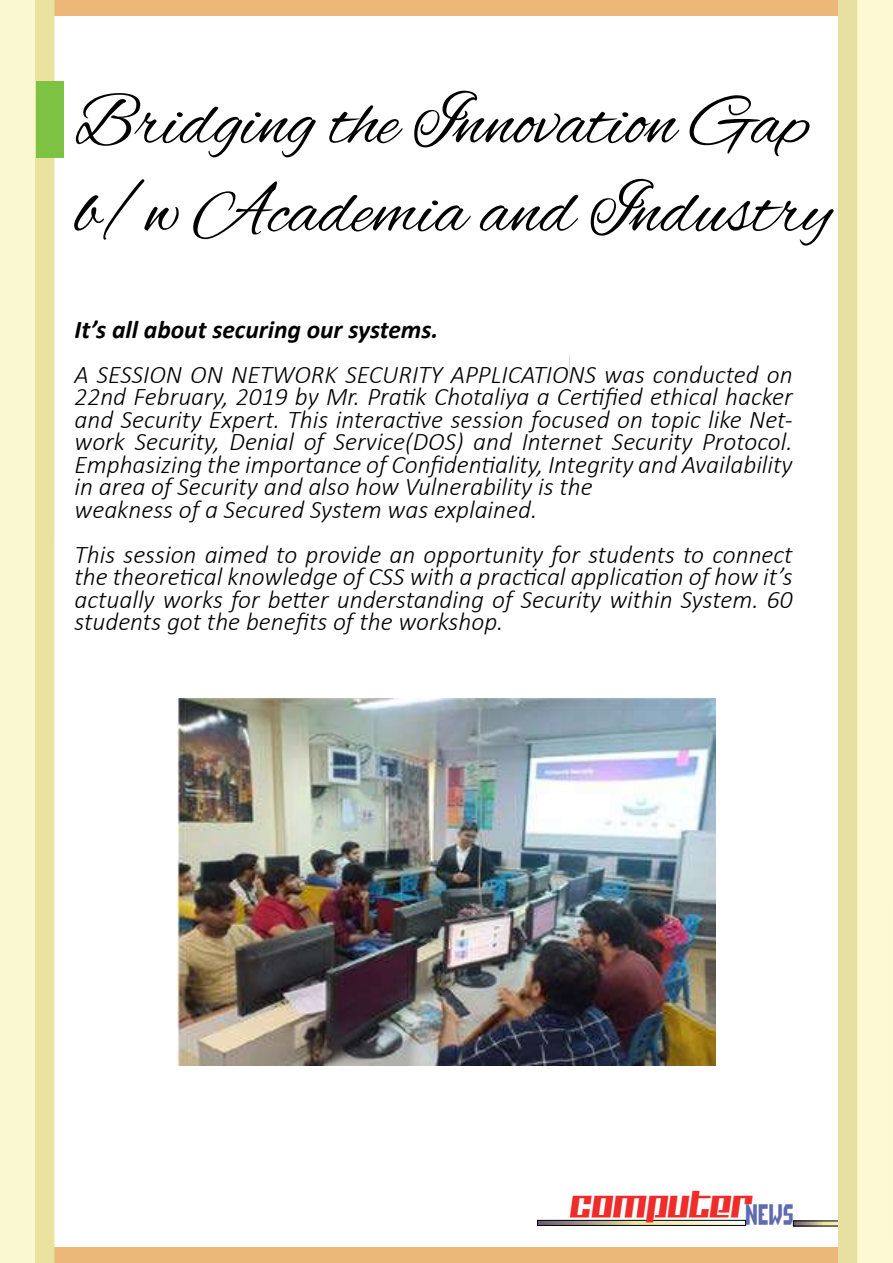
<style>
.page{position:relative;width:893px;height:1263px;background:#fff}
.page>*{position:absolute;margin:0;border:0;box-sizing:border-box;transform-origin:0 0}
.t1{font:73.5px/88.2px "Alex Brush";color:#000}
.t2{font:31.5px "Kitchenpolice";color:#ee2d2b}
.t3{font:italic 300 25.5px/22.5px "Calibri";color:#000}
.t4{font:italic 700 25.5px "Calibri";color:#000}
.t5{font:20.4px "Angle";color:#606ab1;scale:.79 1}
</style>
<div class="page">
<svg style="left:539px;top:1222px;width:199px;height:2px"></svg>
<div style="left:537px;top:1220px;width:209px;height:6px;border:1px solid #000"></div>
<svg style="left:795px;top:1222px;width:43px;height:2px"></svg>
<div style="left:0;top:1247px;width:893px;height:16px;background:#edb77a"></div>
<div style="left:0;top:0;width:893px;height:16px;background:#edb77a"></div>
<div style="left:19px;top:0;width:35px;height:1263px;background:#ebe29f"></div>
<div style="left:0;top:0;width:34px;height:1263px;background:#faf8d1"></div>
<div style="left:838px;top:0;width:35px;height:1263px;background:#e8e0a1"></div>
<div style="left:857px;top:0;width:36px;height:1263px;background:#fdfad3"></div>
<div style="left:37px;top:82px;width:27px;height:76px;background:#7dc242"></div>
<img style="left:178px;top:699px;width:537px;height:366px">
<h1 class="t1" style="left:75px;top:84px;width:758px">Bridging the Innovation Gap b/w Academia and Industry</h1>
<p class="t4" style="left:75px;top:311px;width:365px">It’s all about securing our systems.</p>
<p class="t3" style="left:75px;top:363px;width:720px">A SESSION ON NETWORK SECURITY APPLICATIONS was conducted on 22nd February, 2019 by Mr. Pratik Chotaliya a Certified ethical hacker and Security Expert. This interactive session focused on topic like Net&shy;work Security, Denial of Service(DOS) and Internet Security Protocol.<br>Emphasizing the importance of Confidentiality, Integrity and Availability in area of Security and also how Vulnerability is the<br>weakness of a Secured System was explained.</p>
<p class="t3" style="left:75px;top:543px;width:720px;text-align:justify">This session aimed to provide an opportunity for students to connect the theoretical knowledge of CSS with a practical application of how it’s actually works for better understanding of Security within System. 60 students got the benefits of the workshop.</p>
<p class="t2" style="left:572px;top:1190px;width:182px">COMPUTER</p>
<p class="t5" style="left:746px;top:1208px;width:63px">NEWS</p>
</div>
